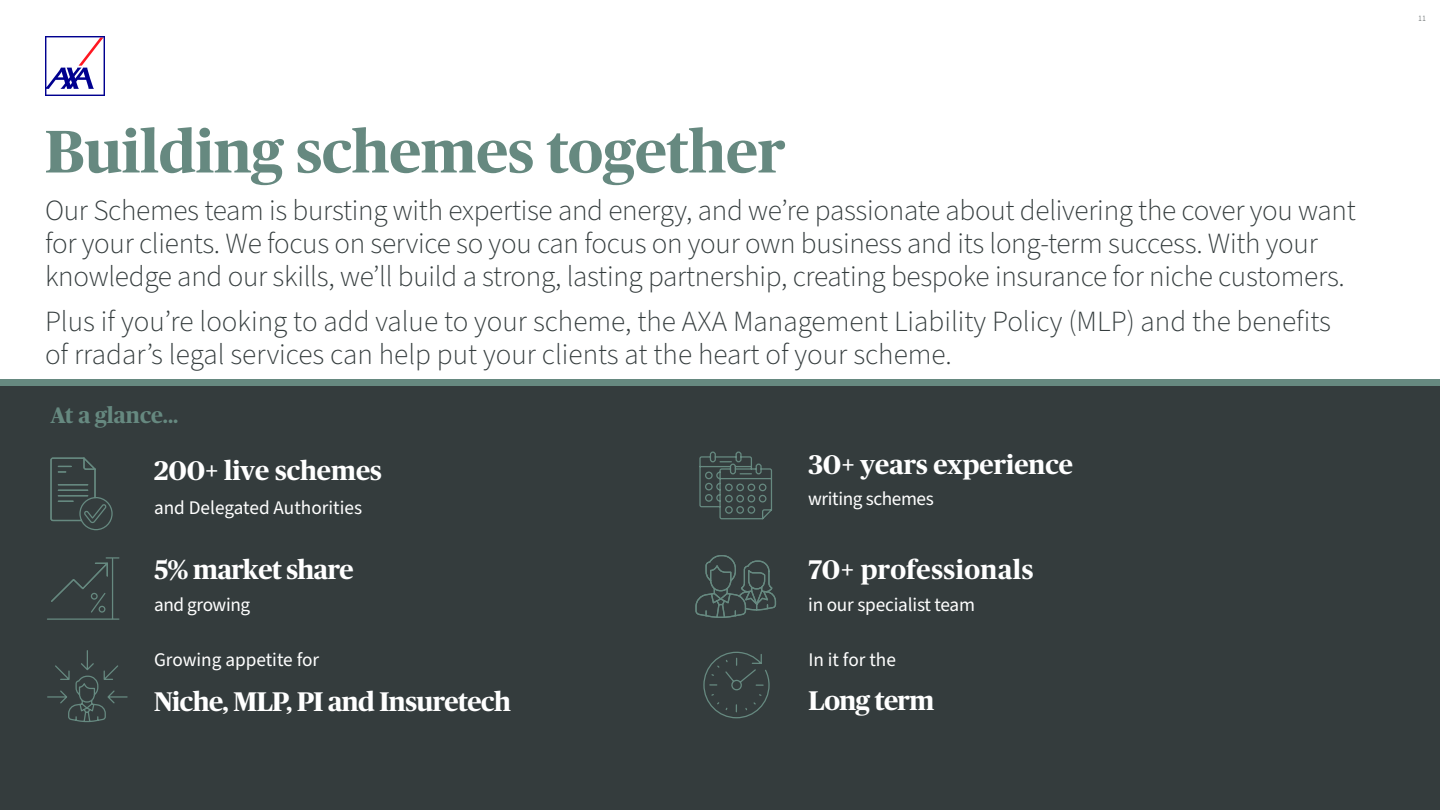
<style>
.page{position:relative;width:1440px;height:810px;background:#fff}
.page>*{position:absolute;margin:0;border:0;box-sizing:border-box;transform-origin:0 0}
.t1{font:700 60px "Publico Headline";color:#668980}
.t2{font:300 29.25px/33px "Source Sans Pro";letter-spacing:-.01em;color:#343c3d}
.t3{font:700 26.92px "Publico Headline";letter-spacing:-.005em;color:#fff}
.t4{font:700 26.92px "Publico Headline";letter-spacing:.02em;color:#fff}
.t5{font:700 22.5px "Publico Headline";color:#668980}
.t6{font:19.2px "Source Sans Pro";letter-spacing:-.01em;color:#fff}
.t7{font:300 8.25px "Source Sans Pro";color:#343c3d}
</style>
<div class="page">
<div style="left:0;top:386px;width:1440px;height:424px;background:#343c3d"></div>
<svg style="left:45px;top:36px;width:60px;height:60px"></svg>
<div style="left:0;top:380px;width:1440px;height:6px;background:#668980"></div>
<svg style="left:50px;top:457px;width:63px;height:74px"></svg>
<svg style="left:695px;top:555px;width:82px;height:63px"></svg>
<hr style="left:47px;top:618px;width:72px;height:2px;background:#668980">
<hr style="left:112px;top:559px;width:1px;height:60px;background:#668980">
<svg style="left:51px;top:557px;width:68px;height:57px"></svg>
<svg style="left:699px;top:451px;width:73px;height:69px"></svg>
<svg style="left:47px;top:650px;width:81px;height:73px"></svg>
<svg style="left:703px;top:651px;width:67px;height:68px"></svg>
<h1 class="t1" style="left:45px;top:108px;width:742px">Building schemes together</h1>
<p class="t2" style="left:45px;top:195px;width:1312px">Our Schemes team is bursting with expertise and energy, and we’re passionate about delivering the cover you want for your clients. We focus on service so you can focus on your own business and its long-term success. With your knowledge and our skills, we’ll build a strong, lasting partnership, creating bespoke insurance for niche customers.</p>
<p class="t2" style="left:45px;top:305px;width:1287px">Plus if you’re looking to add value to your scheme, the AXA Management Liability Policy (MLP) and the benefits of rradar’s legal services can help put your clients at the heart of your scheme.</p>
<p class="t5" style="left:51px;top:399px;width:129px">At a glance...</p>
<p class="t3" style="left:154px;top:451px;width:229px">200+ live schemes</p>
<p class="t6" style="left:154px;top:494px;width:210px">and Delegated Authorities</p>
<p class="t3" style="left:808px;top:445px;width:266px">30+ years experience</p>
<p class="t6" style="left:808px;top:486px;width:127px">writing schemes</p>
<p class="t3" style="left:154px;top:550px;width:201px">5% market share</p>
<p class="t6" style="left:154px;top:592px;width:98px">and growing</p>
<p class="t4" style="left:808px;top:550px;width:227px">70+ professionals</p>
<p class="t6" style="left:808px;top:592px;width:168px">in our specialist team</p>
<p class="t6" style="left:154px;top:647px;width:167px">Growing appetite for</p>
<p class="t6" style="left:808px;top:647px;width:89px">In it for the</p>
<p class="t3" style="left:154px;top:682px;width:358px">Niche, MLP, PI and Insuretech</p>
<p class="t3" style="left:808px;top:681px;width:128px">Long term</p>
<p class="t7" style="left:1418px;top:13px;width:9px">11</p>
</div>
